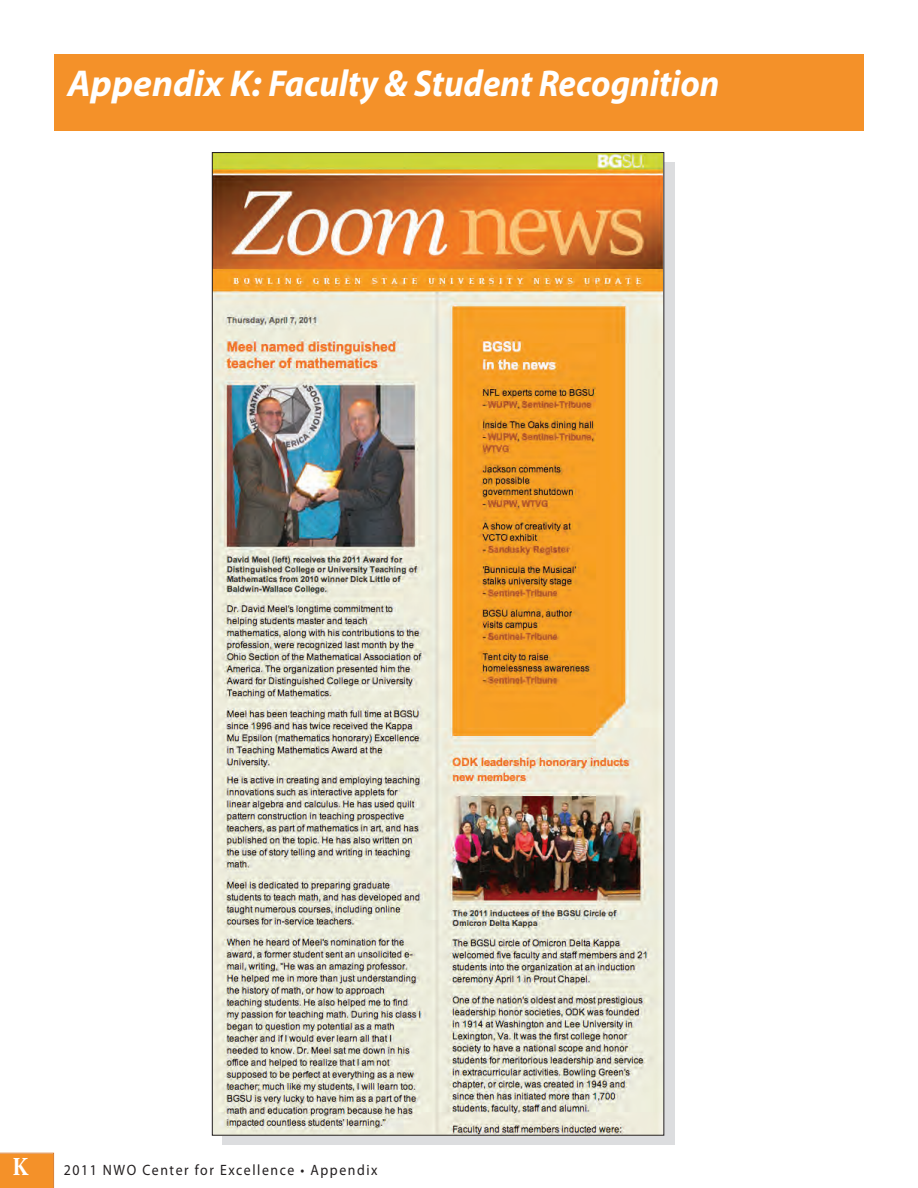
<style>
.page{position:relative;width:918px;height:1188px;background:#fff}
.page>*{position:absolute;margin:0;border:0;box-sizing:border-box;transform-origin:0 0}
.t1{font:italic 700 37.5px "Myriad Pro";color:#fff}
.t2{font:700 24px "Adobe Caslon";color:#fff;scale:.9 1}
.t3{font:15px "Myriad Pro";letter-spacing:.115em;color:#231f20;scale:.92 1}
</style>
<div class="page">
<div style="left:0;top:1153px;width:54px;height:35px;background:#f49129"></div>
<svg style="left:222px;top:162px;width:452px;height:983px;background:#dbd9d4"></svg>
<img style="left:214px;top:154px;width:448px;height:980px">
<div style="left:54px;top:54px;width:810px;height:77px;background:#f49129"></div>
<p class="t1" style="left:68px;top:69px;width:654px">Appendix K: Faculty &amp; Student Recognition</p>
<p class="t2" style="left:13px;top:1158px;width:19px">K</p>
<p class="t3" style="left:64px;top:1164px;width:343px">2011 NWO Center for Excellence • Appendix</p>
</div>
